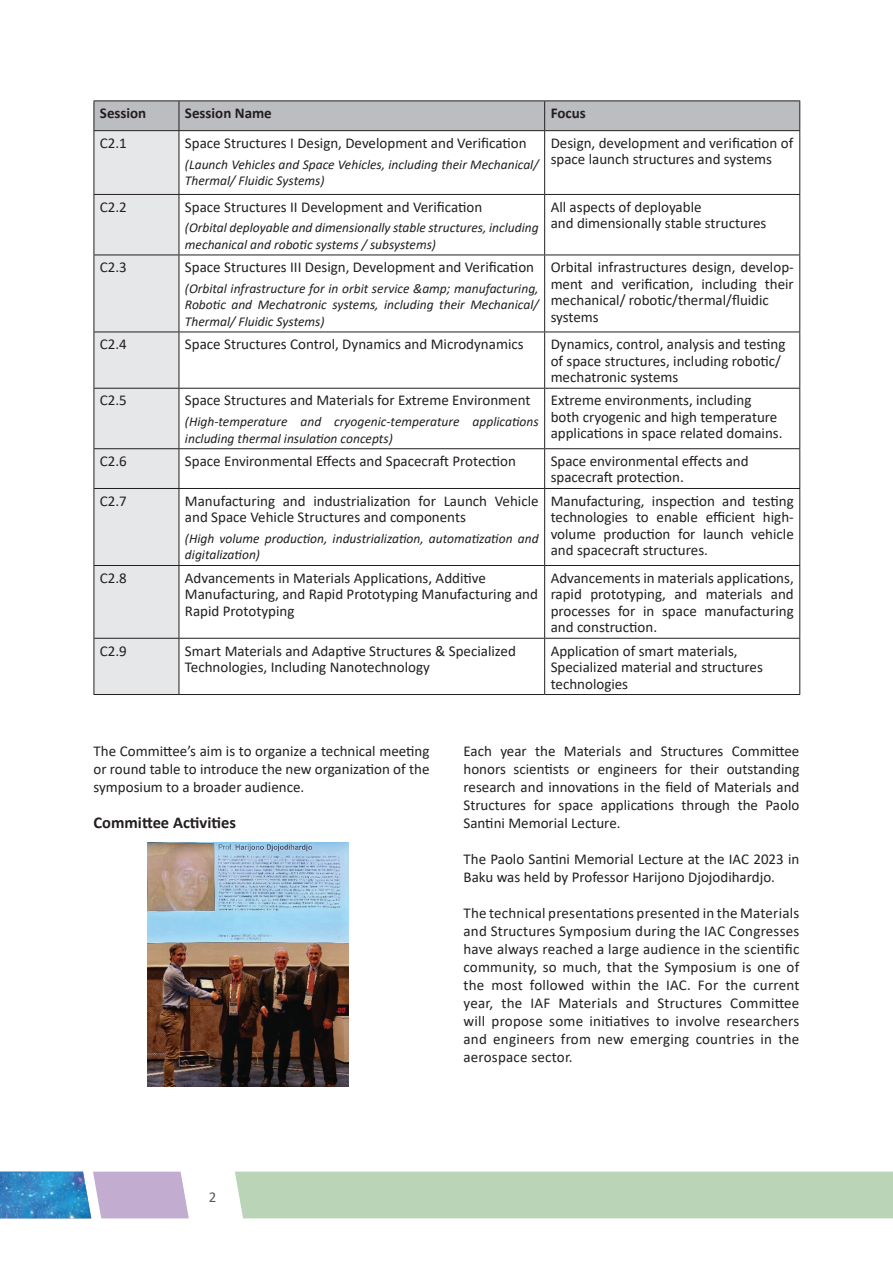
<style>
.page{position:relative;width:893px;height:1263px;background:#fff}
.page>*{position:absolute;margin:0;border:0;box-sizing:border-box;transform-origin:0 0}
.t1{font:700 16.5px "Calibri";color:#231f20}
.t2{font:15px/16.5px "Calibri";color:#231f20}
.t3{font:700 15px "Calibri";color:#231f20}
.t4{font:15px "Calibri";color:#57585a}
.t5{font:italic 13.5px/16.5px "Calibri";color:#231f20}
</style>
<div class="page">
<div style="left:235px;top:1172px;width:658px;height:46px;background:#bad4b8"></div>
<svg style="left:91px;top:1172px;width:98px;height:46px;background:#c8b4d4"></svg>
<img style="left:0;top:1172px;width:91px;height:46px">
<div style="left:95px;top:131px;width:84px;height:563px;background:#e6e7e9"></div>
<div style="left:94px;top:101px;width:706px;height:29px;background:#bcbdc0"></div>
<hr style="left:94px;top:130px;width:85px;height:1px;background:#231f20">
<hr style="left:94px;top:131px;width:1px;height:63px;background:#231f20">
<hr style="left:179px;top:130px;width:366px;height:1px;background:#231f20">
<hr style="left:179px;top:131px;width:1px;height:63px;background:#231f20">
<hr style="left:545px;top:130px;width:255px;height:1px;background:#231f20">
<hr style="left:544px;top:131px;width:1px;height:63px;background:#231f20">
<hr style="left:799px;top:131px;width:1px;height:63px;background:#231f20">
<hr style="left:94px;top:194px;width:85px;height:1px;background:#231f20">
<hr style="left:94px;top:195px;width:1px;height:60px;background:#231f20">
<hr style="left:179px;top:194px;width:366px;height:1px;background:#231f20">
<hr style="left:179px;top:195px;width:1px;height:60px;background:#231f20">
<hr style="left:545px;top:194px;width:255px;height:1px;background:#231f20">
<hr style="left:544px;top:195px;width:1px;height:60px;background:#231f20">
<hr style="left:799px;top:195px;width:1px;height:60px;background:#231f20">
<hr style="left:94px;top:255px;width:85px;height:1px;background:#231f20">
<hr style="left:94px;top:255px;width:1px;height:77px;background:#231f20">
<hr style="left:179px;top:255px;width:366px;height:1px;background:#231f20">
<hr style="left:179px;top:255px;width:1px;height:77px;background:#231f20">
<hr style="left:545px;top:255px;width:255px;height:1px;background:#231f20">
<hr style="left:544px;top:255px;width:1px;height:77px;background:#231f20">
<hr style="left:799px;top:255px;width:1px;height:77px;background:#231f20">
<hr style="left:94px;top:332px;width:85px;height:1px;background:#231f20">
<hr style="left:94px;top:332px;width:1px;height:56px;background:#231f20">
<hr style="left:179px;top:332px;width:366px;height:1px;background:#231f20">
<hr style="left:179px;top:332px;width:1px;height:56px;background:#231f20">
<hr style="left:545px;top:332px;width:255px;height:1px;background:#231f20">
<hr style="left:544px;top:332px;width:1px;height:56px;background:#231f20">
<hr style="left:799px;top:332px;width:1px;height:56px;background:#231f20">
<hr style="left:94px;top:388px;width:85px;height:1px;background:#231f20">
<hr style="left:94px;top:389px;width:1px;height:59px;background:#231f20">
<hr style="left:179px;top:388px;width:366px;height:1px;background:#231f20">
<hr style="left:179px;top:389px;width:1px;height:59px;background:#231f20">
<hr style="left:545px;top:388px;width:255px;height:1px;background:#231f20">
<hr style="left:544px;top:389px;width:1px;height:59px;background:#231f20">
<hr style="left:799px;top:389px;width:1px;height:59px;background:#231f20">
<hr style="left:94px;top:448px;width:85px;height:1px;background:#231f20">
<hr style="left:94px;top:449px;width:1px;height:39px;background:#231f20">
<hr style="left:179px;top:448px;width:366px;height:1px;background:#231f20">
<hr style="left:179px;top:449px;width:1px;height:39px;background:#231f20">
<hr style="left:545px;top:448px;width:255px;height:1px;background:#231f20">
<hr style="left:544px;top:449px;width:1px;height:39px;background:#231f20">
<hr style="left:799px;top:449px;width:1px;height:39px;background:#231f20">
<hr style="left:94px;top:488px;width:85px;height:1px;background:#231f20">
<hr style="left:94px;top:489px;width:1px;height:76px;background:#231f20">
<hr style="left:179px;top:488px;width:366px;height:1px;background:#231f20">
<hr style="left:179px;top:489px;width:1px;height:76px;background:#231f20">
<hr style="left:545px;top:488px;width:255px;height:1px;background:#231f20">
<hr style="left:544px;top:489px;width:1px;height:76px;background:#231f20">
<hr style="left:799px;top:489px;width:1px;height:76px;background:#231f20">
<hr style="left:94px;top:565px;width:85px;height:1px;background:#231f20">
<hr style="left:94px;top:566px;width:1px;height:72px;background:#231f20">
<hr style="left:179px;top:565px;width:366px;height:1px;background:#231f20">
<hr style="left:179px;top:566px;width:1px;height:72px;background:#231f20">
<hr style="left:545px;top:565px;width:255px;height:1px;background:#231f20">
<hr style="left:544px;top:566px;width:1px;height:72px;background:#231f20">
<hr style="left:799px;top:566px;width:1px;height:72px;background:#231f20">
<hr style="left:94px;top:638px;width:85px;height:1px;background:#231f20">
<hr style="left:94px;top:639px;width:1px;height:55px;background:#231f20">
<hr style="left:179px;top:638px;width:366px;height:1px;background:#231f20">
<hr style="left:179px;top:639px;width:1px;height:55px;background:#231f20">
<hr style="left:545px;top:638px;width:255px;height:1px;background:#231f20">
<hr style="left:544px;top:639px;width:1px;height:55px;background:#231f20">
<hr style="left:799px;top:639px;width:1px;height:55px;background:#231f20">
<hr style="left:94px;top:694px;width:85px;height:1px;background:#231f20">
<hr style="left:179px;top:694px;width:366px;height:1px;background:#231f20">
<hr style="left:545px;top:694px;width:255px;height:1px;background:#231f20">
<img style="left:148px;top:843px;width:201px;height:244px">
<p class="t3" style="left:100px;top:103px;width:48px">Session</p>
<p class="t3" style="left:185px;top:103px;width:88px">Session Name</p>
<p class="t3" style="left:551px;top:103px;width:37px">Focus</p>
<p class="t2" style="left:100px;top:134px;width:28px">C2.1</p>
<p class="t2" style="left:185px;top:134px;width:343px">Space Structures I Design, Development and Verification</p>
<p class="t5" style="left:185px;top:155px;width:355px">(Launch Vehicles and Space Vehicles, including their Mechanical/<br>Thermal/ Fluidic Systems)</p>
<p class="t2" style="left:551px;top:134px;width:244px">Design, development and verification of space launch structures and systems</p>
<p class="t2" style="left:100px;top:198px;width:28px">C2.2</p>
<p class="t2" style="left:185px;top:198px;width:299px">Space Structures II Development and Verification</p>
<p class="t5" style="left:185px;top:219px;width:355px">(Orbital deployable and dimensionally stable structures, including mechanical and robotic systems / subsystems)</p>
<p class="t2" style="left:100px;top:259px;width:28px">C2.3</p>
<p class="t2" style="left:185px;top:259px;width:351px">Space Structures III Design, Development and Verification</p>
<p class="t5" style="left:185px;top:280px;width:355px;text-align:justify">(Orbital infrastructure for in orbit service &amp;amp; manufacturing, Robotic and Mechatronic systems, including their Mechanical/ Thermal/ Fluidic Systems)</p>
<p class="t2" style="left:551px;top:198px;width:217px">All aspects of deployable<br>and dimensionally stable structures</p>
<p class="t2" style="left:551px;top:259px;width:245px">Orbital infrastructures design, develop&shy;ment and verification, including their mechanical/ robotic/thermal/fluidic systems</p>
<p class="t2" style="left:100px;top:336px;width:28px">C2.4</p>
<p class="t2" style="left:185px;top:336px;width:340px">Space Structures Control, Dynamics and Microdynamics</p>
<p class="t2" style="left:551px;top:336px;width:236px">Dynamics, control, analysis and testing of space structures, including robotic/ mechatronic systems</p>
<p class="t2" style="left:100px;top:392px;width:28px">C2.5</p>
<p class="t2" style="left:185px;top:392px;width:347px">Space Structures and Materials for Extreme Environment</p>
<p class="t5" style="left:185px;top:413px;width:355px">(High-temperature and cryogenic-temperature applications including thermal insulation concepts)</p>
<p class="t2" style="left:551px;top:392px;width:233px">Extreme environments, including both cryogenic and high temperature applications in space related domains.</p>
<p class="t2" style="left:100px;top:452px;width:28px">C2.6</p>
<p class="t2" style="left:185px;top:452px;width:333px">Space Environmental Effects and Spacecraft Protection</p>
<p class="t2" style="left:551px;top:452px;width:200px">Space environmental effects and spacecraft protection.</p>
<p class="t2" style="left:100px;top:492px;width:28px">C2.7</p>
<p class="t2" style="left:185px;top:492px;width:355px">Manufacturing and industrialization for Launch Vehicle and Space Vehicle Structures and components</p>
<p class="t5" style="left:185px;top:530px;width:355px">(High volume production, industrialization, automatization and digitalization)</p>
<p class="t2" style="left:551px;top:492px;width:245px;text-align:justify">Manufacturing, inspection and testing technologies to enable efficient high&shy;volume production for launch vehicle and spacecraft structures.</p>
<p class="t2" style="left:100px;top:569px;width:28px">C2.8</p>
<p class="t2" style="left:185px;top:569px;width:354px">Advancements in Materials Applications, Additive<br>Manufacturing, and Rapid Prototyping Manufacturing and<br>Rapid Prototyping</p>
<p class="t2" style="left:551px;top:569px;width:245px;text-align:justify">Advancements in materials applications, rapid prototyping, and materials and processes for in space manufacturing and construction.</p>
<p class="t2" style="left:100px;top:642px;width:28px">C2.9</p>
<p class="t2" style="left:185px;top:642px;width:332px">Smart Materials and Adaptive Structures &amp; Specialized<br>Technologies, Including Nanotechnology</p>
<p class="t2" style="left:551px;top:642px;width:214px">Application of smart materials,<br>Specialized material and structures technologies</p>
<p class="t2" style="left:94px;top:742px;width:337px;line-height:18px;text-align:justify">The Committee’s aim is to organize a technical meeting or round table to introduce the new organization of the symposium to a broader audience.</p>
<p class="t1" style="left:94px;top:811px;width:144px">Committee Activities</p>
<p class="t2" style="left:463px;top:742px;width:337px;line-height:18px;text-align:justify">Each year the Materials and Structures Committee honors scientists or engineers for their outstanding research and innovations in the field of Materials and Structures for space applications through the Paolo Santini Memorial Lecture.</p>
<p class="t2" style="left:463px;top:850px;width:337px;line-height:18px">The Paolo Santini Memorial Lecture at the IAC 2023 in<br>Baku was held by Professor Harijono Djojodihardjo.</p>
<p class="t2" style="left:463px;top:904px;width:337px;line-height:18px;text-align:justify">The technical presentations presented in the Materials and Structures Symposium during the IAC Congresses have always reached a large audience in the scientific community, so much, that the Symposium is one of the most followed within the IAC. For the current year, the IAF Materials and Structures Committee will propose some initiatives to involve researchers and engineers from new emerging countries in the aerospace sector.</p>
<p class="t4" style="left:209px;top:1186px;width:9px">2</p>
</div>
